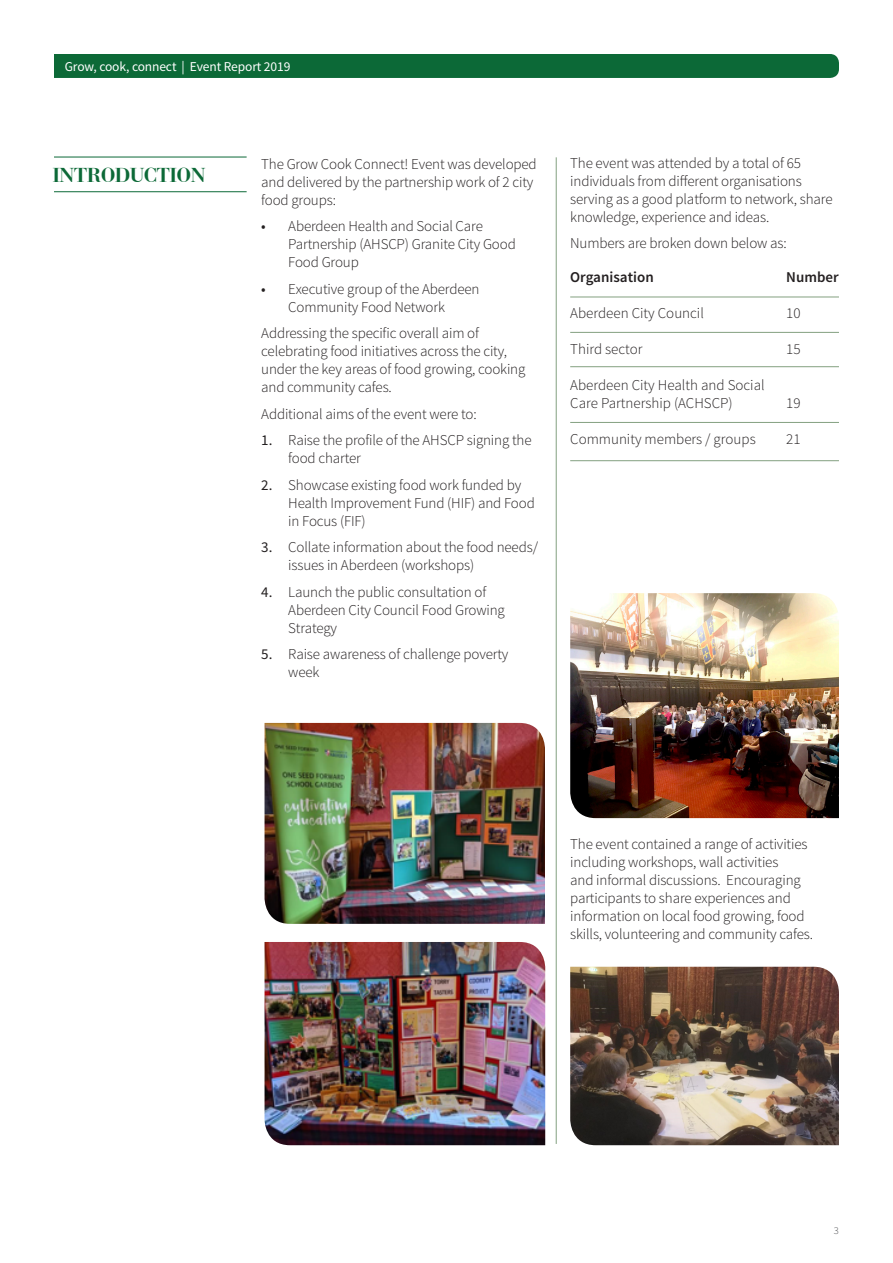
<style>
.page{position:relative;width:893px;height:1263px;background:#fff}
.page>*{position:absolute;margin:0;border:0;box-sizing:border-box;transform-origin:0 0}
.t1{font:700 21px "Bauer Bodoni BT";color:#0c6937}
.t2{font:300 15px/18px "Source Sans Pro";letter-spacing:-.01em;color:#231f20}
.t3{font:600 15px "Source Sans Pro";color:#231f20}
.t4{font:13.5px "Source Sans Pro";letter-spacing:-.01em;color:#fff}
.t5{font:300 10.5px "Source Sans Pro";color:#57585a}
.s1{font-weight:400}
</style>
<div class="page">
<div style="left:54px;top:54px;width:785px;height:24px;background:#0c6937"></div>
<img style="left:265px;top:723px;width:280px;height:201px">
<hr style="left:556px;top:157px;width:1px;height:987px;background:#83a080">
<img style="left:265px;top:942px;width:280px;height:203px">
<hr style="left:570px;top:297px;width:269px;height:1px;background:#83a080">
<hr style="left:570px;top:332px;width:269px;height:1px;background:#83a080">
<hr style="left:570px;top:366px;width:269px;height:1px;background:#83a080">
<hr style="left:570px;top:422px;width:269px;height:1px;background:#83a080">
<hr style="left:570px;top:460px;width:269px;height:1px;background:#83a080">
<img style="left:570px;top:967px;width:269px;height:178px">
<img style="left:570px;top:593px;width:269px;height:225px">
<hr style="left:54px;top:191px;width:193px;height:1px;background:#0c6937">
<hr style="left:54px;top:157px;width:193px;height:1px;background:#0c6937">
<p class="t4" style="left:65px;top:58px;width:227px">Grow, cook, connect | Event Report 2019</p>
<p class="t1" style="left:53px;top:162px;width:154px">INTRODUCTION</p>
<p class="t2" style="left:261px;top:155px;width:277px">The Grow Cook Connect! Event was developed and delivered by the partnership work of 2 city food groups:</p>
<p class="t2" style="left:288px;top:217px;width:229px;text-indent:-27px"><span class="s1">•</span> Aberdeen Health and Social Care<br>Partnership (AHSCP) Granite City Good<br>Food Group</p>
<p class="t2" style="left:261px;top:280px;width:220px;text-align:center"><span class="s1">•</span> Executive group of the Aberdeen<br>Community Food Network</p>
<p class="t2" style="left:261px;top:324px;width:266px">Addressing the specific overall aim of celebrating food initiatives across the city, under the key areas of food growing, cooking and community cafes.</p>
<p class="t2" style="left:261px;top:405px;width:217px">Additional aims of the event were to:</p>
<p class="t2" style="left:288px;top:431px;width:245px;text-indent:-27px"><span class="s1">1.</span> Raise the profile of the AHSCP signing the food charter</p>
<p class="t2" style="left:288px;top:476px;width:248px;text-indent:-27px"><span class="s1">2.</span> Showcase existing food work funded by<br>Health Improvement Fund (HIF) and Food in Focus (FIF)</p>
<p class="t2" style="left:288px;top:538px;width:251px;text-indent:-27px"><span class="s1">3.</span> Collate information about the food needs/ issues in Aberdeen (workshops)</p>
<p class="t2" style="left:288px;top:583px;width:218px;text-indent:-27px"><span class="s1">4.</span> Launch the public consultation of<br>Aberdeen City Council Food Growing<br>Strategy</p>
<p class="t2" style="left:288px;top:645px;width:222px;text-indent:-27px"><span class="s1">5.</span> Raise awareness of challenge poverty week</p>
<p class="t2" style="left:570px;top:154px;width:264px">The event was attended by a total of 65 individuals from different organisations serving as a good platform to network, share knowledge, experience and ideas.</p>
<p class="t2" style="left:570px;top:234px;width:218px">Numbers are broken down below as:</p>
<p class="t3" style="left:570px;top:268px;width:85px">Organisation</p>
<p class="t3" style="left:786px;top:268px;width:54px">Number</p>
<p class="t2" style="left:570px;top:304px;width:135px">Aberdeen City Council</p>
<p class="t2" style="left:786px;top:304px;width:16px">10</p>
<p class="t2" style="left:570px;top:340px;width:74px">Third sector</p>
<p class="t2" style="left:786px;top:340px;width:16px">15</p>
<p class="t2" style="left:570px;top:376px;width:196px">Aberdeen City Health and Social</p>
<p class="t2" style="left:570px;top:394px;width:164px">Care Partnership (ACHSCP)</p>
<p class="t2" style="left:786px;top:394px;width:16px">19</p>
<p class="t2" style="left:570px;top:430px;width:187px">Community members / groups</p>
<p class="t2" style="left:786px;top:430px;width:16px">21</p>
<p class="t2" style="left:570px;top:835px;width:242px">The event contained a range of activities including workshops, wall activities<br>and informal discussions. Encouraging participants to share experiences and information on local food growing, food skills, volunteering and community cafes.</p>
<p class="t5" style="left:834px;top:1224px;width:7px">3</p>
</div>
